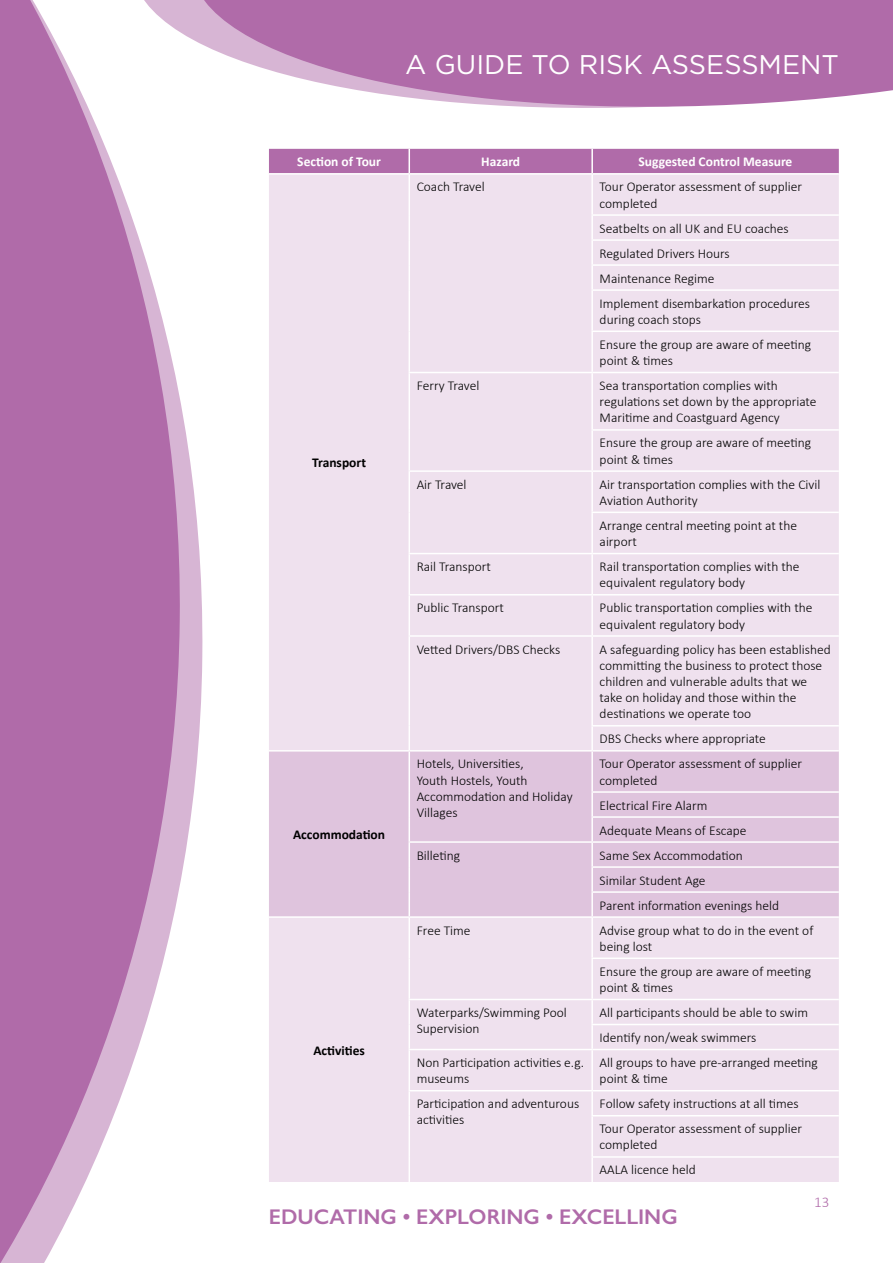
<style>
.page{position:relative;width:893px;height:1263px;background:#fff}
.page>*{position:absolute;margin:0;border:0;box-sizing:border-box;transform-origin:0 0}
.t1{font:27px "Gotham";color:#fff}
.t2{font:600 21.3px "Gill Sans";color:#b06ba9}
.t3{font:300 15px "Calibri";color:#b06ba9}
.t4{font:300 13.5px/16.2px "Calibri";color:#000}
.t5{font:700 13.5px "Calibri";color:#fff}
.t6{font:700 13.5px "Calibri";color:#000}
</style>
<div class="page">
<svg style="left:187px;top:441px;width:16px;height:401px;fill:#d7b5d4"></svg>
<svg style="left:0;top:0;width:187px;height:1263px;fill:#b06ba9"></svg>
<svg style="left:128px;top:0;width:59px;height:124px"></svg>
<svg style="left:187px;top:0;width:706px;height:108px;background:#bd83b7"></svg>
<div style="left:269px;top:175px;width:570px;height:1007px;background:#efe1ee"></div>
<div style="left:269px;top:751px;width:570px;height:165px;background:#dfc4dd"></div>
<div style="left:269px;top:149px;width:570px;height:24px;background:#b06ba9"></div>
<hr style="left:591px;top:149px;width:2px;height:24px;background:#fff">
<hr style="left:409px;top:175px;width:1px;height:40px;background:#fff">
<hr style="left:591px;top:175px;width:2px;height:39px;background:#fff">
<hr style="left:591px;top:214px;width:248px;height:2px;background:#fff">
<hr style="left:591px;top:216px;width:2px;height:23px;background:#fff">
<hr style="left:591px;top:239px;width:248px;height:2px;background:#fff">
<hr style="left:591px;top:241px;width:2px;height:23px;background:#fff">
<svg style="left:409px;top:215px;width:1px;height:75px"></svg>
<hr style="left:591px;top:264px;width:248px;height:2px;background:#fff">
<hr style="left:591px;top:266px;width:2px;height:23px;background:#fff">
<hr style="left:409px;top:290px;width:1px;height:41px;background:#fff">
<hr style="left:591px;top:289px;width:248px;height:2px;background:#fff">
<hr style="left:591px;top:291px;width:2px;height:40px;background:#fff">
<hr style="left:409px;top:331px;width:1px;height:41px;background:#fff">
<hr style="left:591px;top:331px;width:248px;height:1px;background:#fff">
<hr style="left:591px;top:332px;width:2px;height:40px;background:#fff">
<hr style="left:409px;top:372px;width:183px;height:1px;background:#fff">
<hr style="left:409px;top:373px;width:1px;height:57px;background:#fff">
<hr style="left:592px;top:372px;width:247px;height:1px;background:#fff">
<hr style="left:591px;top:373px;width:2px;height:56px;background:#fff">
<hr style="left:409px;top:430px;width:1px;height:40px;background:#fff">
<hr style="left:591px;top:429px;width:248px;height:2px;background:#fff">
<hr style="left:591px;top:431px;width:2px;height:39px;background:#fff">
<hr style="left:409px;top:470px;width:183px;height:2px;background:#fff">
<hr style="left:409px;top:472px;width:1px;height:40px;background:#fff">
<hr style="left:592px;top:470px;width:247px;height:2px;background:#fff">
<hr style="left:591px;top:472px;width:2px;height:40px;background:#fff">
<hr style="left:409px;top:512px;width:1px;height:41px;background:#fff">
<hr style="left:591px;top:512px;width:248px;height:1px;background:#fff">
<hr style="left:591px;top:513px;width:2px;height:40px;background:#fff">
<hr style="left:409px;top:553px;width:183px;height:1px;background:#fff">
<hr style="left:409px;top:554px;width:1px;height:40px;background:#fff">
<hr style="left:592px;top:553px;width:247px;height:1px;background:#fff">
<hr style="left:591px;top:554px;width:2px;height:40px;background:#fff">
<hr style="left:409px;top:594px;width:183px;height:1px;background:#fff">
<hr style="left:409px;top:595px;width:1px;height:40px;background:#fff">
<hr style="left:592px;top:594px;width:247px;height:1px;background:#fff">
<hr style="left:591px;top:595px;width:2px;height:40px;background:#fff">
<hr style="left:409px;top:635px;width:183px;height:2px;background:#fff">
<hr style="left:409px;top:637px;width:1px;height:89px;background:#fff">
<hr style="left:592px;top:635px;width:247px;height:2px;background:#fff">
<hr style="left:591px;top:637px;width:2px;height:88px;background:#fff">
<svg style="left:409px;top:726px;width:1px;height:24px"></svg>
<hr style="left:591px;top:725px;width:248px;height:1px;background:#fff">
<hr style="left:591px;top:726px;width:2px;height:24px;background:#fff">
<hr style="left:269px;top:750px;width:140px;height:1px;background:#fff">
<hr style="left:409px;top:750px;width:183px;height:1px;background:#fff">
<hr style="left:409px;top:751px;width:1px;height:41px;background:#fff">
<hr style="left:592px;top:750px;width:247px;height:1px;background:#fff">
<hr style="left:591px;top:751px;width:2px;height:40px;background:#fff">
<hr style="left:591px;top:791px;width:248px;height:2px;background:#fff">
<hr style="left:591px;top:793px;width:2px;height:23px;background:#fff">
<hr style="left:591px;top:816px;width:248px;height:2px;background:#fff">
<hr style="left:591px;top:818px;width:2px;height:23px;background:#fff">
<hr style="left:409px;top:841px;width:183px;height:2px;background:#fff">
<hr style="left:592px;top:841px;width:247px;height:2px;background:#fff">
<hr style="left:591px;top:843px;width:2px;height:23px;background:#fff">
<hr style="left:591px;top:866px;width:248px;height:2px;background:#fff">
<hr style="left:591px;top:868px;width:2px;height:23px;background:#fff">
<svg style="left:409px;top:792px;width:1px;height:124px"></svg>
<hr style="left:591px;top:891px;width:248px;height:2px;background:#fff">
<hr style="left:591px;top:893px;width:2px;height:23px;background:#fff">
<hr style="left:269px;top:916px;width:140px;height:2px;background:#fff">
<hr style="left:409px;top:916px;width:183px;height:2px;background:#fff">
<hr style="left:409px;top:918px;width:1px;height:40px;background:#fff">
<hr style="left:592px;top:916px;width:247px;height:2px;background:#fff">
<hr style="left:591px;top:918px;width:2px;height:39px;background:#fff">
<hr style="left:409px;top:958px;width:1px;height:41px;background:#fff">
<hr style="left:591px;top:957px;width:248px;height:2px;background:#fff">
<hr style="left:591px;top:959px;width:2px;height:40px;background:#fff">
<hr style="left:409px;top:999px;width:183px;height:1px;background:#fff">
<hr style="left:592px;top:999px;width:247px;height:1px;background:#fff">
<hr style="left:591px;top:1000px;width:2px;height:24px;background:#fff">
<svg style="left:409px;top:1000px;width:1px;height:49px"></svg>
<hr style="left:591px;top:1024px;width:248px;height:1px;background:#fff">
<hr style="left:591px;top:1025px;width:2px;height:24px;background:#fff">
<hr style="left:409px;top:1049px;width:183px;height:1px;background:#fff">
<hr style="left:409px;top:1050px;width:1px;height:40px;background:#fff">
<hr style="left:592px;top:1049px;width:247px;height:1px;background:#fff">
<hr style="left:591px;top:1050px;width:2px;height:40px;background:#fff">
<hr style="left:409px;top:1090px;width:183px;height:1px;background:#fff">
<svg style="left:409px;top:1091px;width:1px;height:25px"></svg>
<hr style="left:592px;top:1090px;width:247px;height:1px;background:#fff">
<hr style="left:591px;top:1091px;width:2px;height:24px;background:#fff">
<hr style="left:409px;top:1116px;width:1px;height:41px;background:#fff">
<hr style="left:591px;top:1115px;width:248px;height:1px;background:#fff">
<hr style="left:591px;top:1116px;width:2px;height:40px;background:#fff">
<svg style="left:409px;top:1157px;width:1px;height:25px"></svg>
<hr style="left:591px;top:1156px;width:248px;height:2px;background:#fff">
<hr style="left:591px;top:1158px;width:2px;height:24px;background:#fff">
<h1 class="t1" style="left:405px;top:49px;width:435px">A GUIDE TO RISK ASSESSMENT</h1>
<p class="t5" style="left:297px;top:152px;width:85px">Section of Tour</p>
<p class="t5" style="left:481px;top:152px;width:40px">Hazard</p>
<p class="t5" style="left:639px;top:152px;width:155px">Suggested Control Measure</p>
<p class="t6" style="left:312px;top:453px;width:55px">Transport</p>
<p class="t6" style="left:293px;top:825px;width:94px">Accommodation</p>
<p class="t6" style="left:313px;top:1040px;width:53px">Activities</p>
<p class="t4" style="left:417px;top:179px;width:70px">Coach Travel</p>
<p class="t4" style="left:600px;top:179px;width:204px">Tour Operator assessment of supplier completed</p>
<p class="t4" style="left:600px;top:215px;width:212px;line-height:25px">Seatbelts on all UK and EU coaches<br>Regulated Drivers Hours<br>Maintenance Regime<br>Implement disembarkation procedures</p>
<p class="t4" style="left:600px;top:307px;width:213px;line-height:25px">during coach stops<br>Ensure the group are aware of meeting</p>
<p class="t4" style="left:600px;top:352px;width:75px">point &amp; times</p>
<p class="t4" style="left:417px;top:377px;width:64px">Ferry Travel</p>
<p class="t4" style="left:600px;top:377px;width:218px">Sea transportation complies with regulations set down by the appropriate<br>Maritime and Coastguard Agency</p>
<p class="t4" style="left:600px;top:435px;width:213px">Ensure the group are aware of meeting point &amp; times</p>
<p class="t4" style="left:417px;top:476px;width:51px">Air Travel</p>
<p class="t4" style="left:600px;top:476px;width:222px">Air transportation complies with the Civil<br>Aviation Authority</p>
<p class="t4" style="left:600px;top:517px;width:199px">Arrange central meeting point at the airport</p>
<p class="t4" style="left:417px;top:558px;width:76px">Rail Transport</p>
<p class="t4" style="left:600px;top:558px;width:201px">Rail transportation complies with the equivalent regulatory body</p>
<p class="t4" style="left:417px;top:600px;width:89px">Public Transport</p>
<p class="t4" style="left:600px;top:600px;width:214px">Public transportation complies with the equivalent regulatory body</p>
<p class="t4" style="left:417px;top:641px;width:145px">Vetted Drivers/DBS Checks</p>
<p class="t4" style="left:600px;top:641px;width:233px">A safeguarding policy has been established committing the business to protect those children and vulnerable adults that we take on holiday and those within the destinations we operate too</p>
<p class="t4" style="left:600px;top:731px;width:168px">DBS Checks where appropriate</p>
<p class="t4" style="left:417px;top:756px;width:157px">Hotels, Universities,<br>Youth Hostels, Youth<br>Accommodation and Holiday<br>Villages</p>
<p class="t4" style="left:600px;top:756px;width:204px">Tour Operator assessment of supplier completed</p>
<p class="t4" style="left:600px;top:792px;width:148px;line-height:25px">Electrical Fire Alarm<br>Adequate Means of Escape</p>
<p class="t4" style="left:417px;top:847px;width:45px">Billeting</p>
<p class="t4" style="left:600px;top:842px;width:181px;line-height:25px">Same Sex Accommodation<br>Similar Student Age<br>Parent information evenings held</p>
<p class="t4" style="left:417px;top:922px;width:55px">Free Time</p>
<p class="t4" style="left:600px;top:922px;width:215px">Advise group what to do in the event of being lost</p>
<p class="t4" style="left:600px;top:963px;width:213px">Ensure the group are aware of meeting point &amp; times</p>
<p class="t4" style="left:417px;top:1004px;width:151px">Waterparks/Swimming Pool<br>Supervision</p>
<p class="t4" style="left:600px;top:1000px;width:210px;line-height:25px">All participants should be able to swim<br>Identify non/weak swimmers</p>
<p class="t4" style="left:417px;top:1054px;width:169px">Non Participation activities e.g. museums</p>
<p class="t4" style="left:600px;top:1054px;width:220px">All groups to have pre-arranged meeting point &amp; time</p>
<p class="t4" style="left:417px;top:1095px;width:164px">Participation and adventurous activities</p>
<p class="t4" style="left:600px;top:1091px;width:204px;line-height:25px">Follow safety instructions at all times<br>Tour Operator assessment of supplier</p>
<p class="t4" style="left:600px;top:1132px;width:98px;line-height:25px">completed<br>AALA licence held</p>
<p class="t3" style="left:814px;top:1193px;width:17px">13</p>
<h2 class="t2" style="left:269px;top:1204px;width:410px">EDUCATING • EXPLORING • EXCELLING</h2>
</div>
